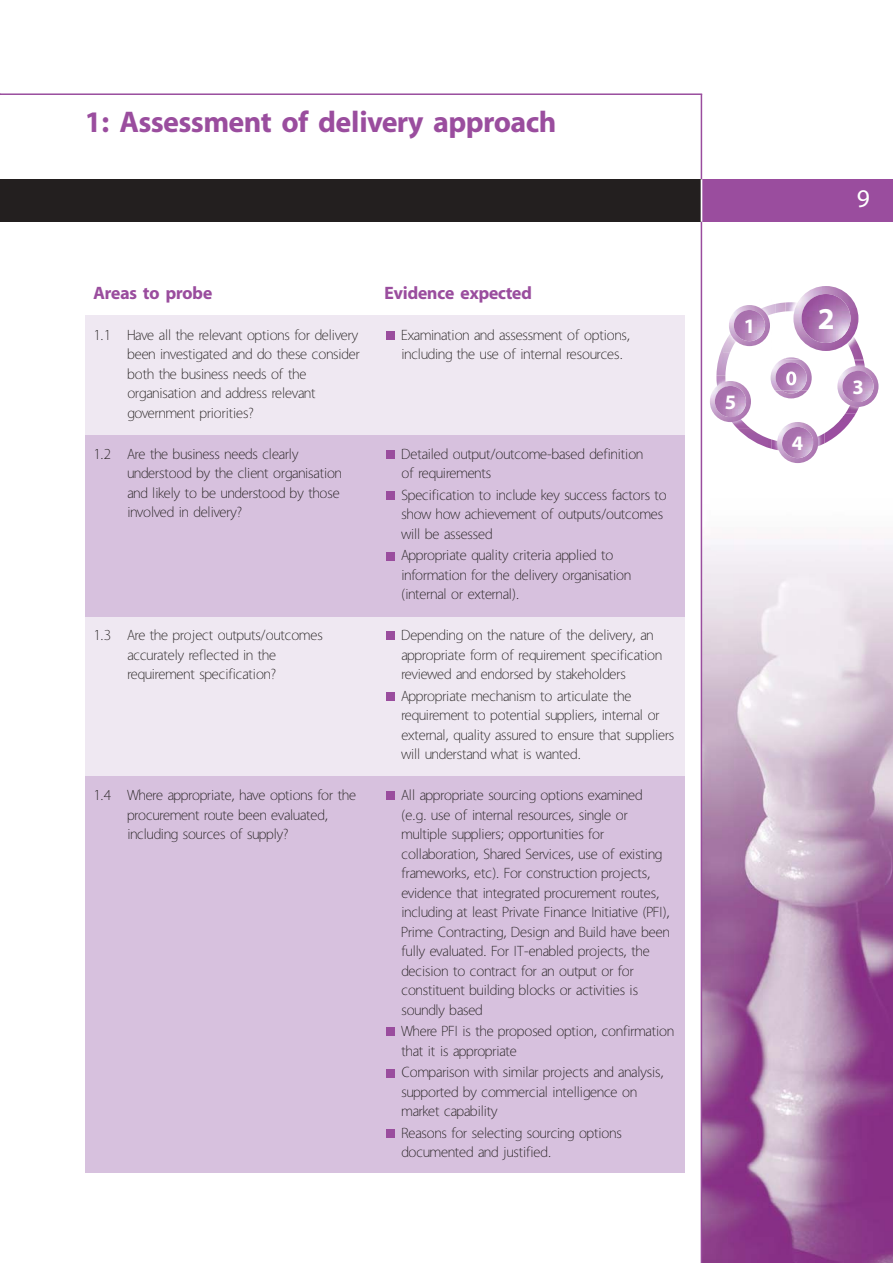
<style>
.page{position:relative;width:893px;height:1263px;background:#fff}
.page>*{position:absolute;margin:0;border:0;box-sizing:border-box;transform-origin:0 0}
.t1{font:700 30.45px "Redford";color:#fff}
.t2{font:700 30px "Redford";color:#9a4d9e}
.t3{font:25.5px "Redford";color:#fff}
.t4{font:700 20.7px "Redford";color:#fff}
.t5{font:700 18px "Redford";color:#9a4d9e}
.t6{font:300 15px/19.5px "Redford";color:#231f1f}
</style>
<div class="page">
<img style="left:702px;top:412px;width:191px;height:851px">
<div style="left:85px;top:316px;width:599px;height:784px;background:#efe8f2"></div>
<div style="left:85px;top:435px;width:599px;height:181px;background:#d7c1de"></div>
<div style="left:85px;top:776px;width:599px;height:397px;background:#d7c1de"></div>
<img style="left:738px;top:449px;width:26px;height:8px">
<img style="left:711px;top:428px;width:27px;height:29px">
<img style="left:845px;top:413px;width:26px;height:44px">
<img style="left:764px;top:449px;width:8px;height:8px">
<img style="left:824px;top:449px;width:21px;height:8px">
<img style="left:716px;top:347px;width:140px;height:102px">
<img style="left:765px;top:390px;width:53px;height:14px">
<img style="left:775px;top:390px;width:32px;height:8px">
<img style="left:782px;top:390px;width:18px;height:3px">
<img style="left:755px;top:352px;width:77px;height:38px">
<img style="left:776px;top:302px;width:88px;height:58px">
<img style="left:771px;top:358px;width:41px;height:32px">
<img style="left:786px;top:371px;width:10px;height:14px">
<img style="left:863px;top:302px;width:1px;height:57px">
<img style="left:786px;top:302px;width:77px;height:57px">
<img style="left:786px;top:351px;width:32px;height:8px">
<svg style="left:786px;top:357px;width:14px;height:2px"></svg>
<img style="left:793px;top:286px;width:65px;height:65px">
<img style="left:801px;top:294px;width:49px;height:49px;border-radius:50%">
<img style="left:704px;top:375px;width:53px;height:53px">
<img style="left:716px;top:375px;width:34px;height:53px">
<svg style="left:755px;top:375px;width:2px;height:15px"></svg>
<img style="left:710px;top:381px;width:41px;height:41px">
<img style="left:715px;top:386px;width:31px;height:31px;border-radius:50%">
<img style="left:772px;top:416px;width:52px;height:53px">
<img style="left:772px;top:433px;width:52px;height:18px">
<img style="left:777px;top:422px;width:41px;height:41px">
<img style="left:782px;top:427px;width:31px;height:31px;border-radius:50%">
<img style="left:832px;top:360px;width:53px;height:53px">
<img style="left:845px;top:407px;width:19px;height:6px">
<img style="left:854px;top:360px;width:11px;height:6px">
<img style="left:837px;top:366px;width:41px;height:41px">
<img style="left:842px;top:371px;width:32px;height:31px;border-radius:50%">
<img style="left:755px;top:347px;width:21px;height:5px">
<img style="left:723px;top:336px;width:32px;height:16px">
<img style="left:770px;top:304px;width:6px;height:11px">
<img style="left:729px;top:305px;width:41px;height:41px">
<img style="left:734px;top:310px;width:31px;height:31px;border-radius:50%">
<div style="left:701px;top:179px;width:192px;height:43px;background:#9a4d9e"></div>
<hr style="left:0;top:93px;width:702px;height:2px;background:#9a4d9e">
<hr style="left:701px;top:94px;width:1px;height:1169px;background:#9a4d9e">
<div style="left:0;top:179px;width:701px;height:43px;background:#231f1f"></div>
<hr style="left:701px;top:179px;width:1px;height:43px;background:#fff">
<div style="left:386px;top:1129px;width:8px;height:9px;background:#9a4d9e"></div>
<div style="left:386px;top:1069px;width:8px;height:8px;background:#9a4d9e"></div>
<div style="left:386px;top:1028px;width:8px;height:8px;background:#9a4d9e"></div>
<div style="left:386px;top:791px;width:8px;height:9px;background:#9a4d9e"></div>
<div style="left:386px;top:692px;width:8px;height:9px;background:#9a4d9e"></div>
<div style="left:386px;top:632px;width:8px;height:8px;background:#9a4d9e"></div>
<div style="left:386px;top:552px;width:8px;height:8px;background:#9a4d9e"></div>
<div style="left:386px;top:491px;width:8px;height:9px;background:#9a4d9e"></div>
<div style="left:386px;top:450px;width:8px;height:9px;background:#9a4d9e"></div>
<div style="left:386px;top:331px;width:8px;height:9px;background:#9a4d9e"></div>
<h2 class="t2" style="left:85px;top:110px;width:473px">1: Assessment of delivery approach</h2>
<p class="t5" style="left:93px;top:286px;width:120px">Areas to probe</p>
<p class="t6" style="left:127px;top:326px;width:234px;text-indent:-34px">1.1 Have all the relevant options for delivery been investigated and do these consider both the business needs of the organisation and address relevant government priorities?</p>
<p class="t6" style="left:127px;top:445px;width:216px;text-indent:-34px">1.2 Are the business needs clearly understood by the client organisation and likely to be understood by those involved in delivery?</p>
<p class="t6" style="left:127px;top:627px;width:197px;text-indent:-34px">1.3 Are the project outputs/outcomes accurately reflected in the requirement specification?</p>
<p class="t6" style="left:127px;top:787px;width:230px;text-indent:-34px">1.4 Where appropriate, have options for the procurement route been evaluated, including sources of supply?</p>
<p class="t5" style="left:384px;top:286px;width:149px">Evidence expected</p>
<p class="t6" style="left:401px;top:326px;width:230px">Examination and assessment of options, including the use of internal resources.</p>
<p class="t6" style="left:401px;top:445px;width:243px">Detailed output/outcome-based definition of requirements</p>
<p class="t6" style="left:401px;top:486px;width:267px">Specification to include key success factors to show how achievement of outputs/outcomes will be assessed</p>
<p class="t6" style="left:401px;top:547px;width:231px">Appropriate quality criteria applied to information for the delivery organisation (internal or external).</p>
<p class="t6" style="left:401px;top:627px;width:262px">Depending on the nature of the delivery, an appropriate form of requirement specification reviewed and endorsed by stakeholders</p>
<p class="t6" style="left:401px;top:687px;width:274px">Appropriate mechanism to articulate the requirement to potential suppliers, internal or external, quality assured to ensure that suppliers will understand what is wanted.</p>
<p class="t6" style="left:401px;top:787px;width:270px">All appropriate sourcing options examined (e.g. use of internal resources, single or multiple suppliers; opportunities for collaboration, Shared Services, use of existing frameworks, etc). For construction projects, evidence that integrated procurement routes, including at least Private Finance Initiative (PFI), Prime Contracting, Design and Build have been fully evaluated. For IT-enabled projects, the decision to contract for an output or for constituent building blocks or activities is soundly based</p>
<p class="t6" style="left:401px;top:1023px;width:274px">Where PFI is the proposed option, confirmation that it is appropriate</p>
<p class="t6" style="left:401px;top:1064px;width:264px">Comparison with similar projects and analysis, supported by commercial intelligence on market capability</p>
<p class="t6" style="left:401px;top:1124px;width:222px">Reasons for selecting sourcing options documented and justified.</p>
<h3 class="t4" style="left:744px;top:313px;width:13px">1</h3>
<h3 class="t4" style="left:725px;top:390px;width:13px">5</h3>
<h3 class="t3" style="left:857px;top:189px;width:15px">9</h3>
<h1 class="t1" style="left:818px;top:300px;width:18px">2</h1>
<h3 class="t4" style="left:792px;top:430px;width:13px">4</h3>
<h3 class="t4" style="left:852px;top:374px;width:13px">3</h3>
</div>
